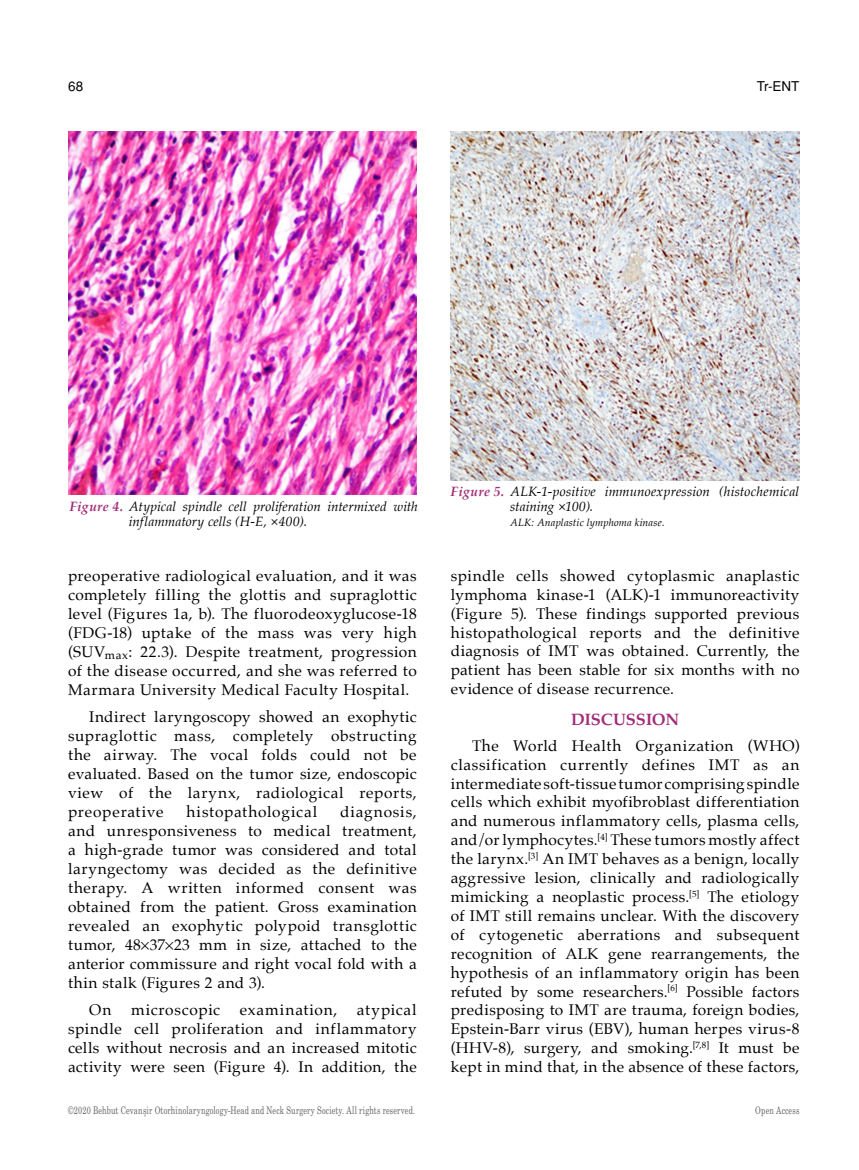
<style>
.page{position:relative;width:859px;height:1170px;background:#fff}
.page>*{position:absolute;margin:0;border:0;box-sizing:border-box;transform-origin:0 0}
.t1{font:700 16.5px "Palatino";letter-spacing:-.01em;color:#a12c77}
.t2{font:15.45px/18.9px "Palatino";letter-spacing:.03em;color:#000;text-align:justify}
.t3{font:15.45px "Palatino";letter-spacing:.05em;color:#000}
.t4{font:italic 13.5px/15px "Palatino";letter-spacing:.005em;color:#000}
.t5{font:13.5px "Helvetica Normal Tr";letter-spacing:-.005em;color:#000}
.t6{font:10.5px "Madison Tr";letter-spacing:.015em;color:#6d6e71}
.t7{font:italic 10.5px "Palatino";letter-spacing:.015em;color:#000}
.s1{font-weight:700;color:#a12c77}
</style>
<div class="page">
<img style="left:451px;top:132px;width:349px;height:349px">
<img style="left:68px;top:132px;width:349px;height:362px">
<p class="t5" style="left:68px;top:78px;width:17px">68</p>
<p class="t5" style="left:757px;top:78px;width:44px">Tr-ENT</p>
<p class="t4" style="left:129px;top:499px;width:291px;text-indent:-60px"><span class="s1">Figure 4.</span> Atypical spindle cell proliferation intermixed with inflammatory cells (H-E, ×400).</p>
<p class="t2" style="left:68px;top:566px;width:350px">preoperative radiological evaluation, and it was completely filling the glottis and supraglottic level (Figures 1a, b). The fluorodeoxyglucose-18 (FDG-18) uptake of the mass was very high (SUV<sub>max</sub>: 22.3). Despite treatment, progression of the disease occurred, and she was referred to Marmara University Medical Faculty Hospital.</p>
<p class="t2" style="left:68px;top:707px;width:350px;text-indent:21px">Indirect laryngoscopy showed an exophytic supraglottic mass, completely obstructing the airway. The vocal folds could not be evaluated. Based on the tumor size, endoscopic view of the larynx, radiological reports, preoperative</p>
<p class="t2" style="left:186px;top:802px;width:132px">histopathological</p>
<p class="t2" style="left:68px;top:802px;width:350px;text-indent:272px">diagnosis, and unresponsiveness to medical treatment, a high-grade tumor was considered and total laryngectomy was decided as the definitive therapy. A written informed consent was obtained from the patient. Gross examination revealed an exophytic polypoid transglottic tumor, 48 37 23 mm in size, attached to the anterior commissure and right vocal fold with a thin stalk (Figures 2 and 3).</p>
<p class="t2" style="left:89px;top:1000px;width:24px">On</p>
<p class="t2" style="left:131px;top:1000px;width:91px">microscopic</p>
<p class="t3" style="left:240px;top:996px;width:99px">examination,</p>
<p class="t2" style="left:68px;top:1000px;width:350px;text-indent:289px">atypical spindle cell proliferation and inflammatory cells without necrosis and an increased mitotic activity were seen (Figure 4). In addition, the</p>
<p class="t4" style="left:510px;top:484px;width:291px;text-indent:-60px"><span class="s1">Figure 5.</span> ALK-1-positive immunoexpression (histochemical staining ×100).</p>
<p class="t7" style="left:510px;top:513px;width:156px">ALK: Anaplastic lymphoma kinase.</p>
<p class="t2" style="left:451px;top:566px;width:350px">spindle cells showed cytoplasmic anaplastic lymphoma kinase-1 (ALK)-1 immunoreactivity (Figure 5). These findings supported previous histopathological reports and the definitive diagnosis of IMT was obtained. Currently, the patient has been stable for six months with no evidence of disease recurrence.</p>
<p class="t1" style="left:571px;top:705px;width:110px">DISCUSSION</p>
<p class="t2" style="left:451px;top:735px;width:350px;text-indent:21px">The World Health Organization (WHO) classification currently defines IMT as an intermediate soft-tissue tumor comprising spindle cells which exhibit myofibroblast differentiation and numerous inflammatory cells, plasma cells, and/or lymphocytes.<sup>[4]</sup> These tumors mostly affect the larynx.<sup>[3]</sup> An IMT behaves as a benign, locally aggressive lesion, clinically and radiologically mimicking a neoplastic process.<sup>[5]</sup> The etiology of IMT still remains unclear. With the discovery of cytogenetic aberrations and subsequent recognition of ALK gene rearrangements, the hypothesis of an inflammatory origin has been refuted by some researchers.<sup>[6]</sup> Possible factors predisposing to IMT are trauma, foreign bodies, Epstein-Barr virus (EBV), human herpes virus-8 (HHV-8), surgery, and smoking.<sup>[7,8]</sup> It must be kept in mind that, in the absence of these factors,</p>
<p class="t6" style="left:68px;top:1103px;width:349px">©2020 Behbut Cevanşir Otorhinolaryngology-Head and Neck Surgery Society. All rights reserved.</p>
<p class="t6" style="left:755px;top:1103px;width:46px">Open Access</p>
</div>
